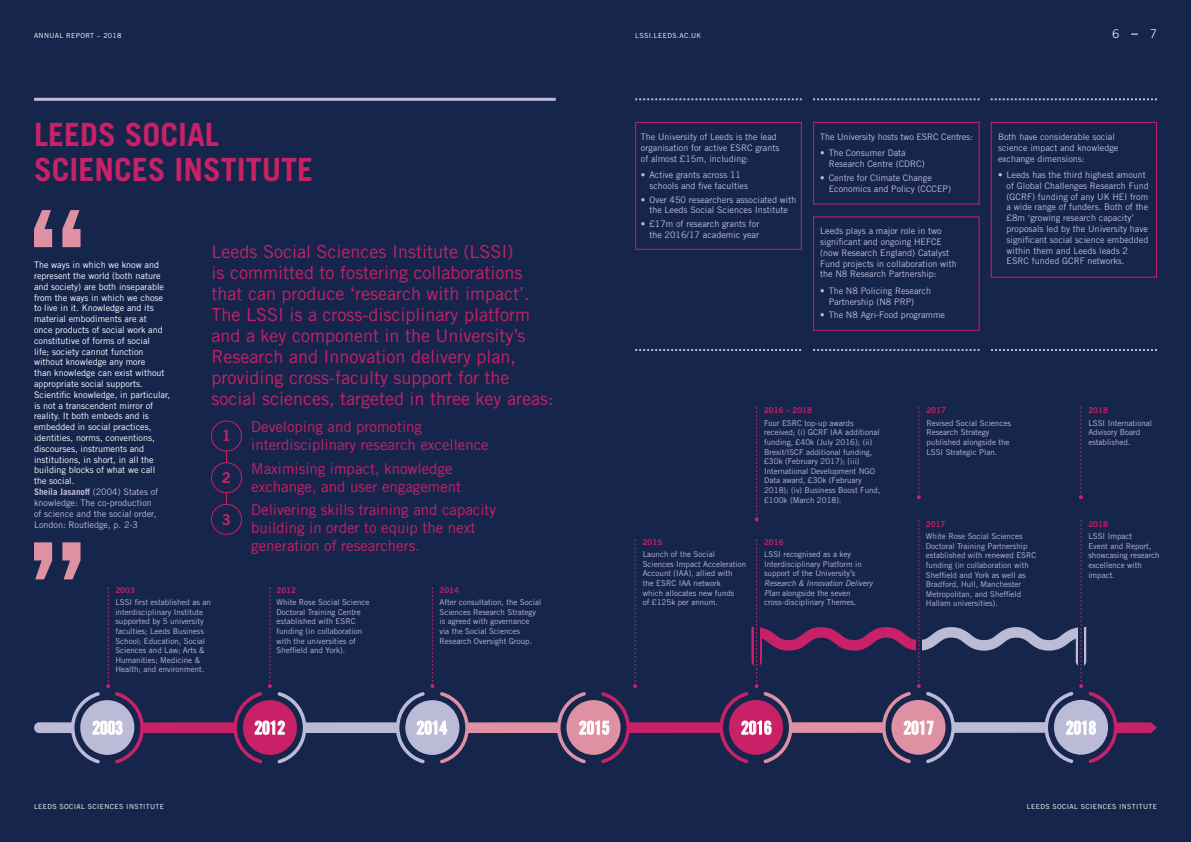
<style>
.page{position:relative;width:1191px;height:842px;background:#16254c}
.page>*{position:absolute;margin:0;border:0;box-sizing:border-box;transform-origin:0 0}
.t1{font:700 32px/35px "Trade Gothic";color:#c92167}
.t2{font:18px/21.1px "Trade Gothic";color:#c92167}
.t3{font:15px/18px "Trade Gothic";color:#c92167}
.t4{font:15px "Trade Gothic Bold Two";color:#c92167}
.t5{font:300 12px "Trade Gothic";color:#fff}
.t6{font:9px/10.8px "Trade Gothic";color:#bfbed9}
.t7{font:9px/10.8px "Trade Gothic";color:#fff}
.t8{font:8px/9.6px "Trade Gothic";color:#bcbbd7}
.t9{font:8px "Trade Gothic Bold Two";color:#c92167}
.t10{font:7px "Trade Gothic";letter-spacing:.05em;color:#fff}
.s1{font-weight:700;color:#bcbbd7}
.s2{color:#bcbbd7}
.s3{font-style:italic}
</style>
<div class="page">
<svg style="left:34px;top:210px;width:47px;height:37px"></svg>
<svg style="left:34px;top:407px;width:1123px;height:356px"></svg>
<svg style="left:635px;top:98px;width:167px;height:2px"></svg>
<svg style="left:635px;top:349px;width:166px;height:2px"></svg>
<svg style="left:813px;top:98px;width:166px;height:2px"></svg>
<svg style="left:813px;top:349px;width:166px;height:2px"></svg>
<svg style="left:990px;top:98px;width:167px;height:2px"></svg>
<svg style="left:991px;top:349px;width:166px;height:2px"></svg>
<div style="left:635px;top:122px;width:167px;height:128px;border:1px solid #c92167"></div>
<div style="left:813px;top:122px;width:166px;height:82px;border:1px solid #c92167"></div>
<div style="left:990px;top:122px;width:167px;height:156px;border:1px solid #c92167"></div>
<div style="left:813px;top:216px;width:166px;height:115px;border:1px solid #c92167"></div>
<hr style="left:34px;top:98px;width:522px;height:3px;background:#bcbbd7">
<p class="t10" style="left:34px;top:32px;width:89px">ANNUAL REPORT – 2018</p>
<p class="t10" style="left:635px;top:32px;width:68px">LSSI.LEEDS.AC.UK</p>
<h3 class="t5" style="left:1112px;top:27px;width:8px">6</h3>
<h3 class="t5" style="left:1150px;top:27px;width:8px">7</h3>
<h1 class="t1" style="left:34px;top:117px;width:281px">LEEDS SOCIAL<br>SCIENCES INSTITUTE</h1>
<p class="t6" style="left:641px;top:131px;width:140px">The University of Leeds is the lead organisation for active ESRC grants of almost £15m, including:</p>
<p class="t6" style="left:820px;top:131px;width:154px">The University hosts two ESRC Centres:</p>
<p class="t6" style="left:828px;top:148px;width:97px;text-indent:-9px">• The Consumer Data<br>Research Centre (CDRC)</p>
<p class="t6" style="left:828px;top:172px;width:124px;text-indent:-9px">• Centre for Climate Change<br>Economics and Policy (CCCEP)</p>
<p class="t6" style="left:820px;top:225px;width:138px">Leeds plays a major role in two significant and ongoing HEFCE (now Research England) Catalyst<br>Fund projects in collaboration with the N8 Research Partnership:</p>
<p class="t6" style="left:828px;top:285px;width:104px;text-indent:-9px">• The N8 Policing Research<br>Partnership (N8 PRP)</p>
<p class="t6" style="left:820px;top:310px;width:126px">• The N8 Agri-Food programme</p>
<p class="t6" style="left:998px;top:131px;width:122px">Both have considerable social science impact and knowledge exchange dimensions:</p>
<p class="t6" style="left:1006px;top:169px;width:144px;text-indent:-9px">• Leeds has the third highest amount of Global Challenges Research Fund (GCRF) funding of any UK HEI from a wide range of funders. Both of the £8m ‘growing research capacity’ proposals led by the University have significant social science embedded within them and Leeds leads 2<br>ESRC funded GCRF networks.</p>
<p class="t6" style="left:649px;top:169px;width:100px;text-indent:-9px">• Active grants across 11 schools and five faculties</p>
<p class="t6" style="left:641px;top:194px;width:157px;text-align:center">• Over 450 researchers associated with the Leeds Social Sciences Institute</p>
<p class="t6" style="left:641px;top:218px;width:120px;text-align:right">• £17m of research grants for the 2016/17 academic year</p>
<p class="t2" style="left:211px;top:241px;width:343px">Leeds Social Sciences Institute (LSSI)<br>is committed to fostering collaborations that can produce ‘research with impact’.<br>The LSSI is a cross-disciplinary platform and a key component in the University’s Research and Innovation delivery plan, providing cross-faculty support for the social sciences, targeted in three key areas:</p>
<h3 class="t3" style="left:251px;top:417px;width:239px">Developing and promoting interdisciplinary research excellence</h3>
<h3 class="t3" style="left:251px;top:459px;width:211px">Maximising impact, knowledge exchange, and user engagement</h3>
<h3 class="t3" style="left:251px;top:501px;width:246px">Delivering skills training and capacity building in order to equip the next generation of researchers.</h3>
<p class="t7" style="left:34px;top:260px;width:138px">The ways in which we know and represent the world (both nature and society) are both inseparable from the ways in which we chose to live in it. Knowledge and its material embodiments are at<br>once products of social work and constitutive of forms of social<br>life; society cannot function without knowledge any more<br>than knowledge can exist without appropriate social supports.<br>Scientific knowledge, in particular, is not a transcendent mirror of reality. It both embeds and is embedded in social practices, identities, norms, conventions, discourses, instruments and institutions, in short, in all the building blocks of what we call<br>the social.<br><span class="s1">Sheila Jasanoff</span> <span class="s2">(2004) States of knowledge: The co-production<br>of science and the social order,<br>London: Routledge, p. 2-3</span></p>
<p class="t9" style="left:1088px;top:405px;width:21px">2018</p>
<p class="t8" style="left:1088px;top:418px;width:65px">LSSI International<br>Advisory Board established.</p>
<p class="t9" style="left:764px;top:405px;width:49px">2016 – 2018</p>
<p class="t8" style="left:764px;top:418px;width:118px">Four ESRC top-up awards received; (i) GCRF IAA additional funding, £40k (July 2016); (ii)<br>Brexit/ISCF additional funding, £30k (February 2017); (iii)<br>International Development NGO<br>Data award, £30k (February<br>2018); (iv) Business Boost Fund, £100k (March 2018).</p>
<p class="t9" style="left:926px;top:405px;width:21px">2017</p>
<p class="t8" style="left:926px;top:418px;width:86px">Revised Social Sciences<br>Research Strategy published alongside the<br>LSSI Strategic Plan.</p>
<h3 class="t4" style="left:222px;top:427px;width:11px">1</h3>
<h3 class="t4" style="left:222px;top:468px;width:11px">2</h3>
<h3 class="t4" style="left:222px;top:510px;width:11px">3</h3>
<p class="t9" style="left:926px;top:519px;width:21px">2017</p>
<p class="t8" style="left:926px;top:531px;width:112px">White Rose Social Sciences<br>Doctoral Training Partnership established with renewed ESRC funding (in collaboration with<br>Sheffield and York as well as<br>Bradford, Hull, Manchester<br>Metropolitan, and Sheffield<br>Hallam universities).</p>
<p class="t9" style="left:1088px;top:519px;width:21px">2018</p>
<p class="t8" style="left:1088px;top:531px;width:73px">LSSI Impact<br>Event and Report, showcasing research excellence with impact.</p>
<p class="t9" style="left:642px;top:537px;width:21px">2015</p>
<p class="t8" style="left:642px;top:549px;width:105px">Launch of the Social<br>Sciences Impact Acceleration<br>Account (IAA), allied with<br>the ESRC IAA network<br>which allocates new funds<br>of £125k per annum.</p>
<p class="t9" style="left:764px;top:537px;width:21px">2016</p>
<p class="t8" style="left:764px;top:549px;width:99px">LSSI recognised as a key<br>Interdisciplinary Platform in support of the University’s</p>
<p class="t8" style="left:764px;top:578px;width:110px"><span class="s3">Research &amp; Innovation Delivery<br>Plan</span> alongside the seven cross-disciplinary Themes.</p>
<p class="t9" style="left:276px;top:585px;width:21px">2012</p>
<p class="t8" style="left:276px;top:597px;width:95px">White Rose Social Science<br>Doctoral Training Centre established with ESRC funding (in collaboration with the universities of<br>Sheffield and York).</p>
<p class="t9" style="left:439px;top:585px;width:21px">2014</p>
<p class="t8" style="left:439px;top:597px;width:103px">After consultation, the Social<br>Sciences Research Strategy is agreed with governance via the Social Sciences<br>Research Oversight Group.</p>
<p class="t9" style="left:115px;top:585px;width:21px">2003</p>
<p class="t8" style="left:115px;top:597px;width:97px">LSSI first established as an interdisciplinary Institute supported by 5 university faculties; Leeds Business<br>School; Education, Social<br>Sciences and Law; Arts &amp;<br>Humanities; Medicine &amp;<br>Health; and environment.</p>
<p class="t10" style="left:34px;top:802px;width:132px">LEEDS SOCIAL SCIENCES INSTITUTE</p>
<p class="t10" style="left:1026px;top:802px;width:132px">LEEDS SOCIAL SCIENCES INSTITUTE</p>
</div>
